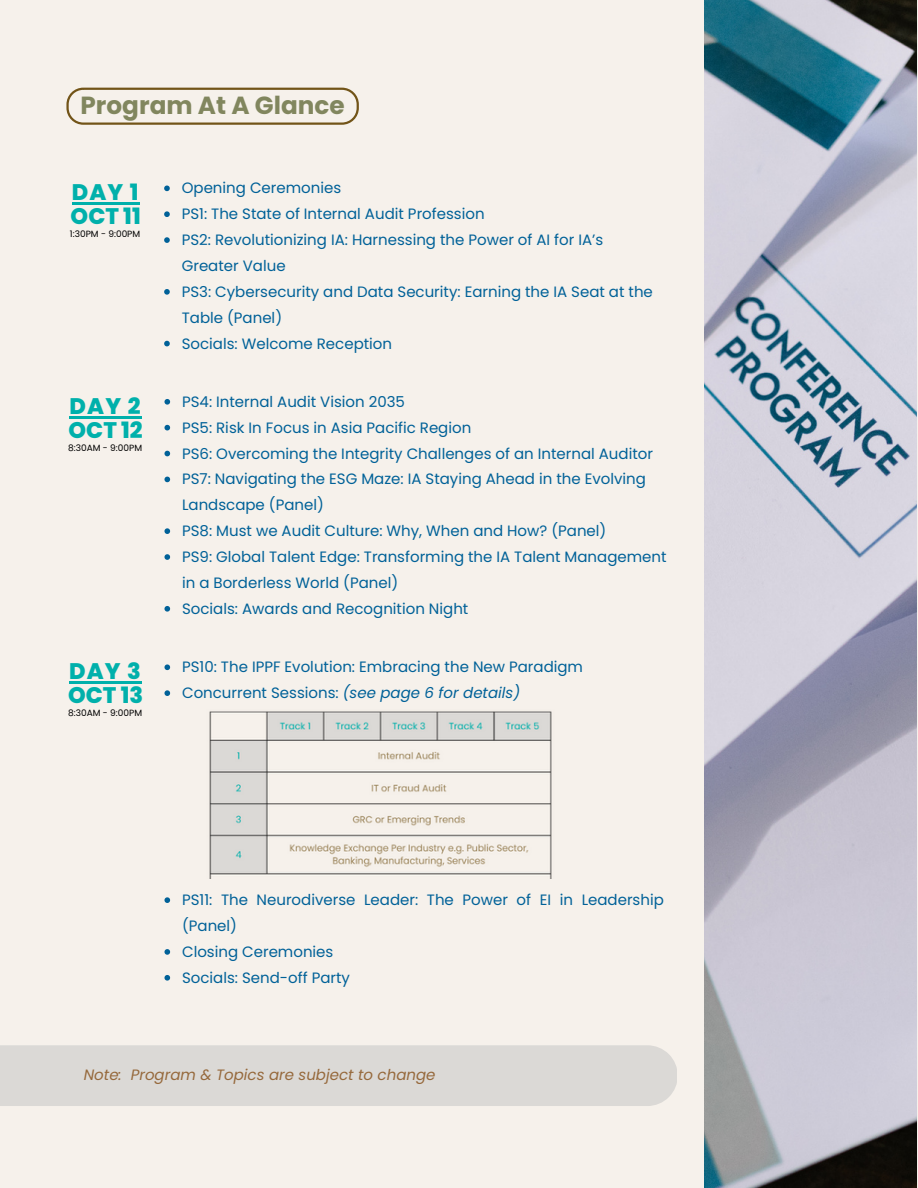
<style>
.page{position:relative;width:918px;height:1188px;background:#f6f1eb}
.page>*{position:absolute;margin:0;border:0;box-sizing:border-box;transform-origin:0 0}
.t1{font:700 24.75px "Poppins";color:#81865e}
.t2{font:800 22.5px "Poppins";color:#00b0ab}
.t3{font:15px/25.8px "Poppins";color:#006198}
.t4{font:italic 15px "Poppins";color:#006198}
.t5{font:italic 15px "Poppins";color:#96693c}
.t6{font:9px "Poppins";color:#000}
.s1{font-style:normal}
</style>
<div class="page">
<img style="left:704px;top:0;width:213px;height:1188px">
<div style="left:0;top:1045px;width:677px;height:61px;background:#dbd9d6"></div>
<svg style="left:66px;top:88px;width:293px;height:37px"></svg>
<svg style="left:164px;top:664px;width:6px;height:6px"></svg>
<svg style="left:164px;top:690px;width:6px;height:6px"></svg>
<svg style="left:164px;top:897px;width:6px;height:6px"></svg>
<svg style="left:164px;top:949px;width:6px;height:6px"></svg>
<svg style="left:164px;top:975px;width:6px;height:6px"></svg>
<img style="left:209px;top:711px;width:343px;height:168px">
<svg style="left:164px;top:399px;width:6px;height:6px"></svg>
<svg style="left:164px;top:425px;width:6px;height:5px"></svg>
<svg style="left:164px;top:451px;width:6px;height:5px"></svg>
<svg style="left:164px;top:477px;width:6px;height:5px"></svg>
<svg style="left:164px;top:528px;width:6px;height:6px"></svg>
<svg style="left:164px;top:554px;width:6px;height:6px"></svg>
<svg style="left:164px;top:606px;width:6px;height:6px"></svg>
<svg style="left:164px;top:186px;width:6px;height:5px"></svg>
<svg style="left:164px;top:211px;width:6px;height:6px"></svg>
<svg style="left:164px;top:237px;width:6px;height:6px"></svg>
<svg style="left:164px;top:289px;width:6px;height:6px"></svg>
<svg style="left:164px;top:341px;width:6px;height:5px"></svg>
<hr style="left:72px;top:203px;width:68px;height:2px;background:#00b0ab">
<hr style="left:70px;top:416px;width:72px;height:2px;background:#00b0ab">
<hr style="left:69px;top:682px;width:73px;height:2px;background:#00b0ab">
<p class="t1" style="left:81px;top:88px;width:266px">Program At A Glance</p>
<p class="t2" style="left:72px;top:177px;width:68px">DAY 1</p>
<p class="t2" style="left:71px;top:200px;width:72px">OCT 11</p>
<p class="t6" style="left:70px;top:228px;width:72px">1:30PM - 9:00PM</p>
<p class="t2" style="left:70px;top:390px;width:72px">DAY 2</p>
<p class="t2" style="left:69px;top:414px;width:76px">OCT 12</p>
<p class="t6" style="left:68px;top:441px;width:75px">8:30AM - 9:00PM</p>
<p class="t2" style="left:69px;top:656px;width:73px">DAY 3</p>
<p class="t2" style="left:68px;top:679px;width:77px">OCT 13</p>
<p class="t6" style="left:68px;top:707px;width:75px">8:30AM - 9:00PM</p>
<p class="t3" style="left:182px;top:175px;width:161px">Opening Ceremonies</p>
<p class="t3" style="left:182px;top:201px;width:304px">PS1: The State of Internal Audit Profession</p>
<p class="t3" style="left:182px;top:227px;width:423px">PS2: Revolutionizing IA: Harnessing the Power of AI for IA’s<br>Greater Value</p>
<p class="t3" style="left:182px;top:279px;width:473px">PS3: Cybersecurity and Data Security: Earning the IA Seat at the<br>Table (Panel)</p>
<p class="t3" style="left:182px;top:330px;width:212px">Socials: Welcome Reception</p>
<p class="t3" style="left:182px;top:389px;width:224px">PS4: Internal Audit Vision 2035</p>
<p class="t3" style="left:182px;top:415px;width:291px">PS5: Risk In Focus in Asia Pacific Region</p>
<p class="t3" style="left:182px;top:440px;width:472px">PS6: Overcoming the Integrity Challenges of an Internal Auditor</p>
<p class="t3" style="left:182px;top:466px;width:465px">PS7: Navigating the ESG Maze: IA Staying Ahead in the Evolving<br>Landscape (Panel)</p>
<p class="t3" style="left:182px;top:518px;width:426px">PS8: Must we Audit Culture: Why, When and How? (Panel)</p>
<p class="t3" style="left:182px;top:544px;width:486px">PS9: Global Talent Edge: Transforming the IA Talent Management in a Borderless World (Panel)</p>
<p class="t3" style="left:182px;top:596px;width:288px">Socials: Awards and Recognition Night</p>
<p class="t3" style="left:182px;top:654px;width:403px">PS10: The IPPF Evolution: Embracing the New Paradigm</p>
<p class="t4" style="left:182px;top:682px;width:340px"><span class="s1">Concurrent Sessions:</span> (see page 6 for details)</p>
<p class="t3" style="left:182px;top:887px;width:483px">PS11: The Neurodiverse Leader: The Power of EI in Leadership (Panel)</p>
<p class="t3" style="left:182px;top:939px;width:153px">Closing Ceremonies</p>
<p class="t3" style="left:182px;top:965px;width:169px">Socials: Send-off Party</p>
<p class="t5" style="left:84px;top:1065px;width:353px">Note: Program &amp; Topics are subject to change</p>
</div>
